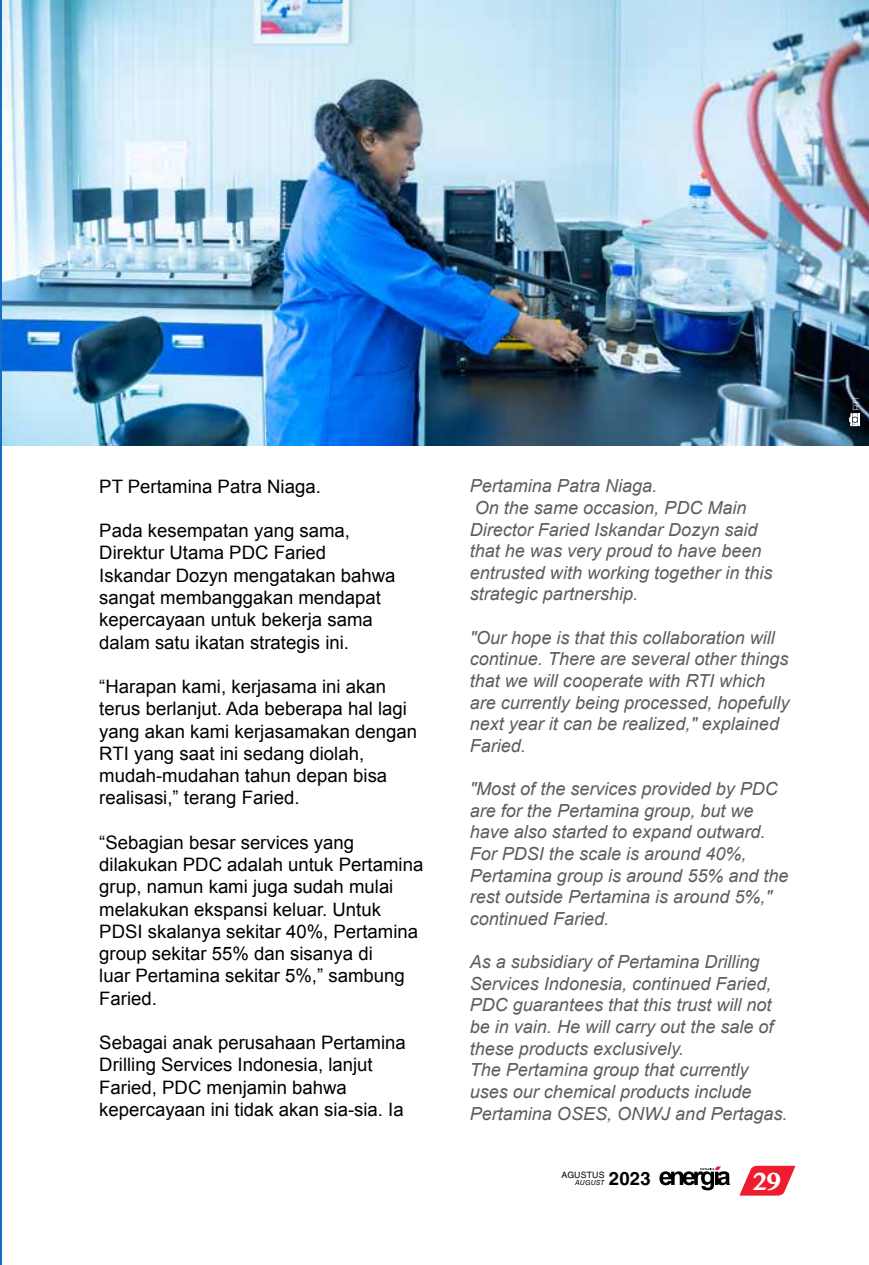
<style>
.page{position:relative;width:869px;height:1265px;background:#fff}
.page>*{position:absolute;margin:0;border:0;box-sizing:border-box;transform-origin:0 0}
.t1{font:700 26.25px "Myanmar MN";color:#fff}
.t2{font:18.55px/22.2px "Arial";color:#000}
.t3{font:700 18.55px "Helvetica LT Std";color:#000}
.t4{font:italic 18.03px/21.7px "Arial";color:#5d5d60}
.t5{font:8.75px "Helvetica LT Std";letter-spacing:.015em;color:#000}
.t6{font:300 8.75px "Montserrat";color:#fff}
.t7{font:italic 7px "Helvetica LT Std";letter-spacing:.015em;color:#000}
</style>
<div class="page">
<svg style="left:739px;top:1166px;width:56px;height:30px"></svg>
<svg style="left:659px;top:1166px;width:70px;height:24px"></svg>
<img style="left:1px;top:0;width:867px;height:446px">
<svg style="left:848px;top:413px;width:10px;height:13px"></svg>
<hr style="left:0;top:0;width:1px;height:1265px;background:#156dc5">
<p class="t2" style="left:99px;top:475px;width:223px">PT Pertamina Patra Niaga.</p>
<p class="t2" style="left:99px;top:520px;width:297px">Pada kesempatan yang sama,<br>Direktur Utama PDC Faried<br>Iskandar Dozyn mengatakan bahwa sangat membanggakan mendapat kepercayaan untuk bekerja sama dalam satu ikatan strategis ini.</p>
<p class="t2" style="left:99px;top:676px;width:319px">“Harapan kami, kerjasama ini akan terus berlanjut. Ada beberapa hal lagi yang akan kami kerjasamakan dengan RTI yang saat ini sedang diolah, mudah-mudahan tahun depan bisa realisasi,” terang Faried.</p>
<p class="t2" style="left:99px;top:831px;width:325px">“Sebagian besar services yang dilakukan PDC adalah untuk Pertamina grup, namun kami juga sudah mulai melakukan ekspansi keluar. Untuk<br>PDSI skalanya sekitar 40%, Pertamina group sekitar 55% dan sisanya di<br>luar Pertamina sekitar 5%,” sambung<br>Faried.</p>
<p class="t2" style="left:99px;top:1032px;width:308px">Sebagai anak perusahaan Pertamina Drilling Services Indonesia, lanjut Faried, PDC menjamin bahwa kepercayaan ini tidak akan sia-sia. Ia</p>
<p class="t4" style="left:469px;top:475px;width:304px">Pertamina Patra Niaga.<br>On the same occasion, PDC Main<br>Director Faried Iskandar Dozyn said that he was very proud to have been entrusted with working together in this strategic partnership.</p>
<p class="t4" style="left:469px;top:627px;width:321px">"Our hope is that this collaboration will continue. There are several other things that we will cooperate with RTI which are currently being processed, hopefully next year it can be realized," explained Faried.</p>
<p class="t4" style="left:469px;top:778px;width:320px">"Most of the services provided by PDC are for the Pertamina group, but we have also started to expand outward.<br>For PDSI the scale is around 40%, Pertamina group is around 55% and the rest outside Pertamina is around 5%," continued Faried.</p>
<p class="t4" style="left:469px;top:951px;width:319px">As a subsidiary of Pertamina Drilling Services Indonesia, continued Faried, PDC guarantees that this trust will not be in vain. He will carry out the sale of these products exclusively.<br>The Pertamina group that currently uses our chemical products include Pertamina OSES, ONWJ and Pertagas.</p>
<p class="t5" style="left:561px;top:1170px;width:44px">AGUSTUS</p>
<p class="t7" style="left:575px;top:1178px;width:31px">AUGUST</p>
<p class="t3" style="left:608px;top:1167px;width:43px">2023</p>
<h1 class="t1" style="left:752px;top:1165px;width:30px">29</h1>
<p class="t6" style="left:849px;top:411px;width:15px;rotate:-90deg">RTI</p>
</div>
